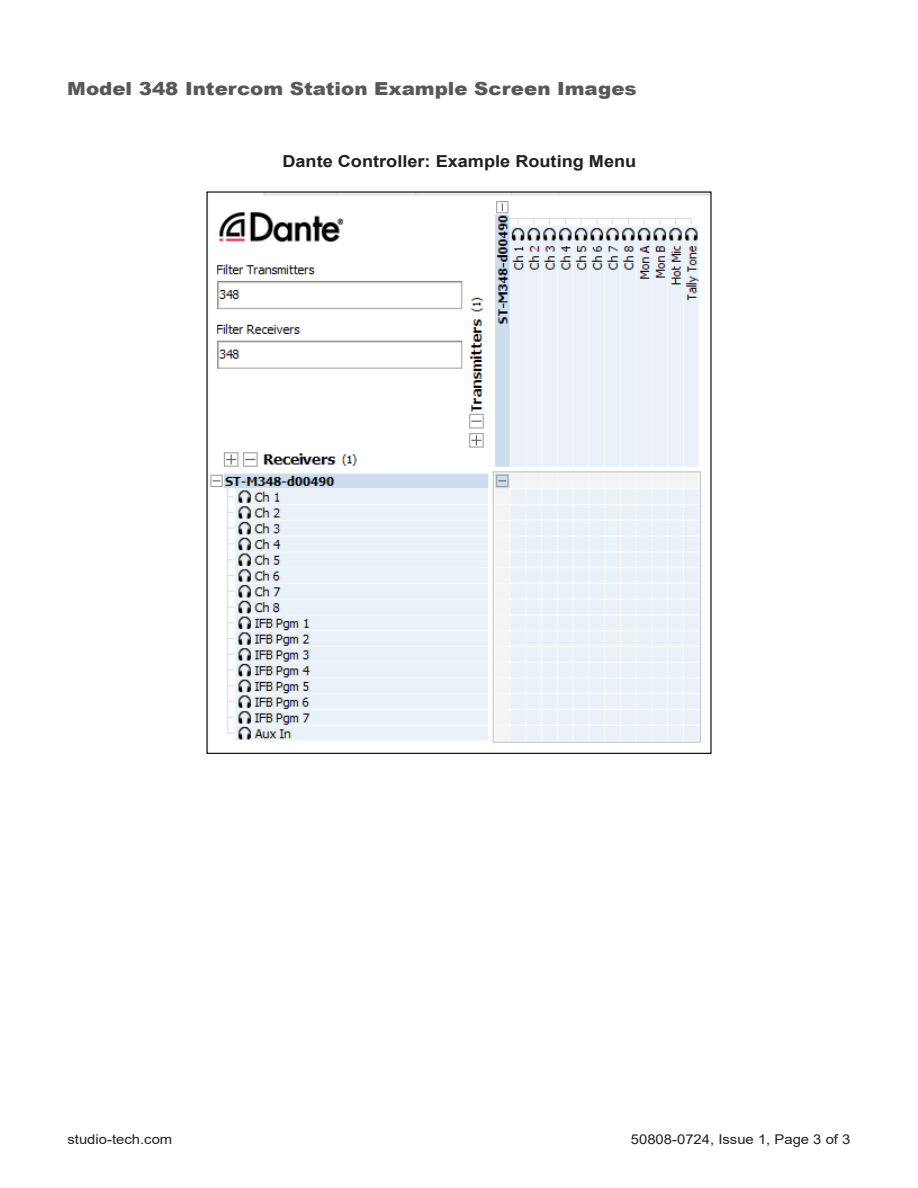
<style>
.page{position:relative;width:918px;height:1188px;background:#fff}
.page>*{position:absolute;margin:0;border:0;box-sizing:border-box;transform-origin:0 0}
.Subhead_2{font:900 18px "Arial";color:#57585a;scale:1.1 1}
.t1{font:700 16.5px "Arial";color:#231f20;scale:1.1 1}
.t2{font:13.5px "Arial";color:#231f20;scale:1.1 1}
</style>
<div class="page">
<img style="left:210px;top:193px;width:500px;height:550px">
<p class="Subhead_2" style="left:67px;top:76px;width:519px">Model 348 Intercom Station Example Screen Images</p>
<p class="t1" style="left:282px;top:150px;width:323px">Dante Controller: Example Routing Menu</p>
<p class="t2" style="left:68px;top:1130px;width:97px">studio-tech.com</p>
<p class="t2" style="left:631px;top:1130px;width:201px">50808-0724, Issue 1, Page 3 of 3</p>
</div>
